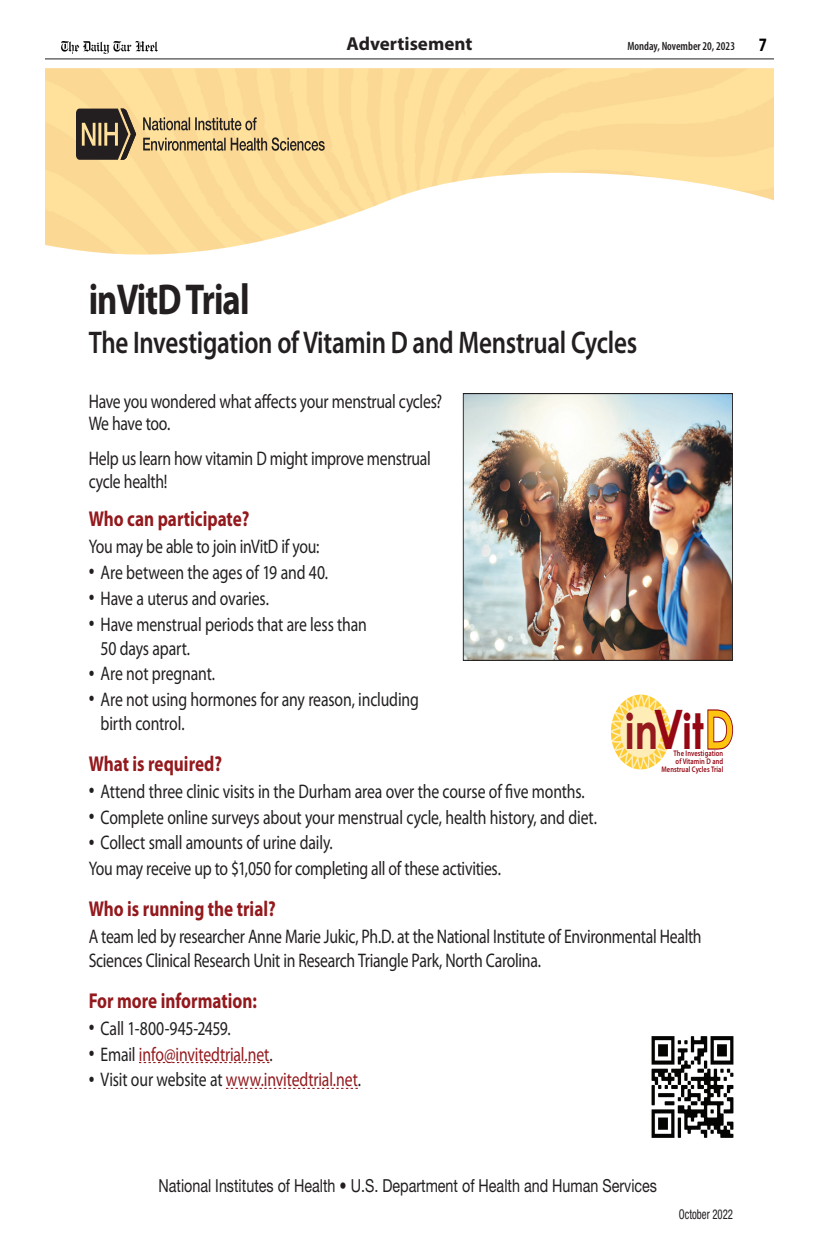
<style>
.page{position:relative;width:819px;height:1260px;background:#fff}
.page>*{position:absolute;margin:0;border:0;box-sizing:border-box;transform-origin:0 0}
.t1{font:700 48.6px "Century Gothic";color:#941a1d;scale:.8 1}
.t2{font:700 43.4px "Myriad Pro";letter-spacing:-.025em;color:#231f20;scale:.8 1}
.t3{font:600 31.4px "Myriad Pro";letter-spacing:-.01em;color:#231f20;scale:.8 1}
.t4{font:700 21.5px "Myriad Pro";color:#93191d;scale:.8 1}
.t5{font:19.7px/23.6px "Myriad Pro";letter-spacing:-.015em;color:#231f20;scale:.8 1}
.t6{font:19.7px "Myriad Pro";letter-spacing:-.01em;color:#93191d;scale:.8 1}
.t7{font:700 condensed 19px "Myriad Pro";color:#000}
.t8{font:700 18.8px "Myriad Pro";color:#231f20}
.t9{font:18px "Helvetica Neue LT Std";color:#231f20;scale:.8 1}
.t10{font:condensed 13.5px "Helvetica Neue LT Std";color:#231f20;scale:.8 1}
.t11{font:600 condensed 12px "Myriad Pro";color:#231f20;scale:.96 1}
.t12{font:600 8.1px/8.1px "Myriad Pro";letter-spacing:.015em;color:#940713;text-align:right;scale:.8 1}
.s1{font-size:25.4px}
.s2{font-size:25.4px;color:#231f20}
.s3{color:#231f20}
.s4{font-size:54.4px;color:#940713}
.s5{color:#940713}
.s6{font-size:54.4px;color:#fdc410}
</style>
<div class="page">
<hr style="left:45px;top:59px;width:729px;height:1px;background:#231f20">
<img style="left:61px;top:41px;width:97px;height:13px">
<svg style="left:139px;top:1062px;width:130px;height:1px"></svg>
<svg style="left:226px;top:1088px;width:132px;height:1px"></svg>
<img style="left:45px;top:68px;width:729px;height:187px">
<svg style="left:76px;top:109px;width:60px;height:51px;background:#5c503f"></svg>
<svg style="left:143px;top:137px;width:182px;height:14px;background:#b29b6f"></svg>
<svg style="left:143px;top:117px;width:114px;height:13px"></svg>
<img style="left:651px;top:1036px;width:83px;height:102px">
<img style="left:465px;top:395px;width:266px;height:264px">
<div style="left:463px;top:393px;width:270px;height:268px;border:1px solid #231f20"></div>
<svg style="left:611px;top:695px;width:60px;height:74px"></svg>
<svg style="left:611px;top:695px;width:60px;height:74px;background:#fde28e"></svg>
<svg style="left:707px;top:709px;width:26px;height:41px"></svg>
<p class="t8" style="left:347px;top:32px;width:127px">Advertisement</p>
<p class="t11" style="left:627px;top:38px;width:114px">Monday, November 20, 2023</p>
<p class="t7" style="left:759px;top:33px;width:10px">7</p>
<p class="t2" style="left:89px;top:271px;width:203px">inVitD Trial</p>
<p class="t3" style="left:89px;top:322px;width:687px">The Investigation of Vitamin D and Menstrual Cycles</p>
<p class="t5" style="left:89px;top:389px;width:444px;line-height:22.5px">Have you wondered what affects your menstrual cycles?<br>We have too.</p>
<p class="t5" style="left:89px;top:447px;width:429px;line-height:22.5px">Help us learn how vitamin D might improve menstrual cycle health!</p>
<p class="t4" style="left:89px;top:505px;width:203px">Who can participate?</p>
<p class="t5" style="left:89px;top:535px;width:290px">You may be able to join inVitD if you:</p>
<p class="t5" style="left:89px;top:560px;width:301px"><span class="s1">•</span> Are between the ages of 19 and 40.</p>
<p class="t5" style="left:89px;top:586px;width:227px"><span class="s1">•</span> Have a uterus and ovaries.</p>
<p class="t5" style="left:101px;top:612px;width:334px;text-indent:-12px"><span class="s1">•</span> Have menstrual periods that are less than<br>50 days apart.</p>
<p class="t5" style="left:89px;top:662px;width:160px"><span class="s1">•</span> Are not pregnant.</p>
<p class="t5" style="left:101px;top:688px;width:399px;text-indent:-12px"><span class="s1">•</span> Are not using hormones for any reason, including birth control.</p>
<p class="t4" style="left:89px;top:749px;width:168px">What is required?</p>
<p class="t5" style="left:89px;top:779px;width:622px"><span class="s1">•</span> Attend three clinic visits in the Durham area over the course of five months.</p>
<p class="t5" style="left:89px;top:805px;width:637px"><span class="s1">•</span> Complete online surveys about your menstrual cycle, health history, and diet.</p>
<p class="t5" style="left:89px;top:830px;width:517px;line-height:25.9px"><span class="s1">•</span> Collect small amounts of urine daily.<br>You may receive up to $1,050 for completing all of these activities.</p>
<p class="t4" style="left:89px;top:895px;width:235px">Who is running the trial?</p>
<p class="t5" style="left:89px;top:924px;width:768px">A team led by researcher Anne Marie Jukic, Ph.D. at the National Institute of Environmental Health<br>Sciences Clinical Research Unit in Research Triangle Park, North Carolina.</p>
<p class="t4" style="left:89px;top:986px;width:212px">For more information:</p>
<p class="t5" style="left:89px;top:1016px;width:179px"><span class="s1">•</span> Call 1-800-945-2459.</p>
<p class="t6" style="left:89px;top:1042px;width:232px"><span class="s2">•</span> <span class="s3">Email</span> info@invitedtrial.net<span class="s3">.</span></p>
<p class="t6" style="left:89px;top:1068px;width:342px"><span class="s2">•</span> <span class="s3">Visit our website at</span> www.invitedtrial.net<span class="s3">.</span></p>
<p class="t1" style="left:625px;top:695px;width:138px">in<span class="s4">V</span><span class="s5">it</span><span class="s6">D</span></p>
<p class="t12" style="left:661px;top:749px;width:79px">The Investigation<br>of Vitamin D and<br>Menstrual Cycles Trial</p>
<p class="t9" style="left:158px;top:1175px;width:625px">National Institutes of Health • U.S. Department of Health and Human Services</p>
<p class="t10" style="left:679px;top:1206px;width:69px">October 2022</p>
</div>
